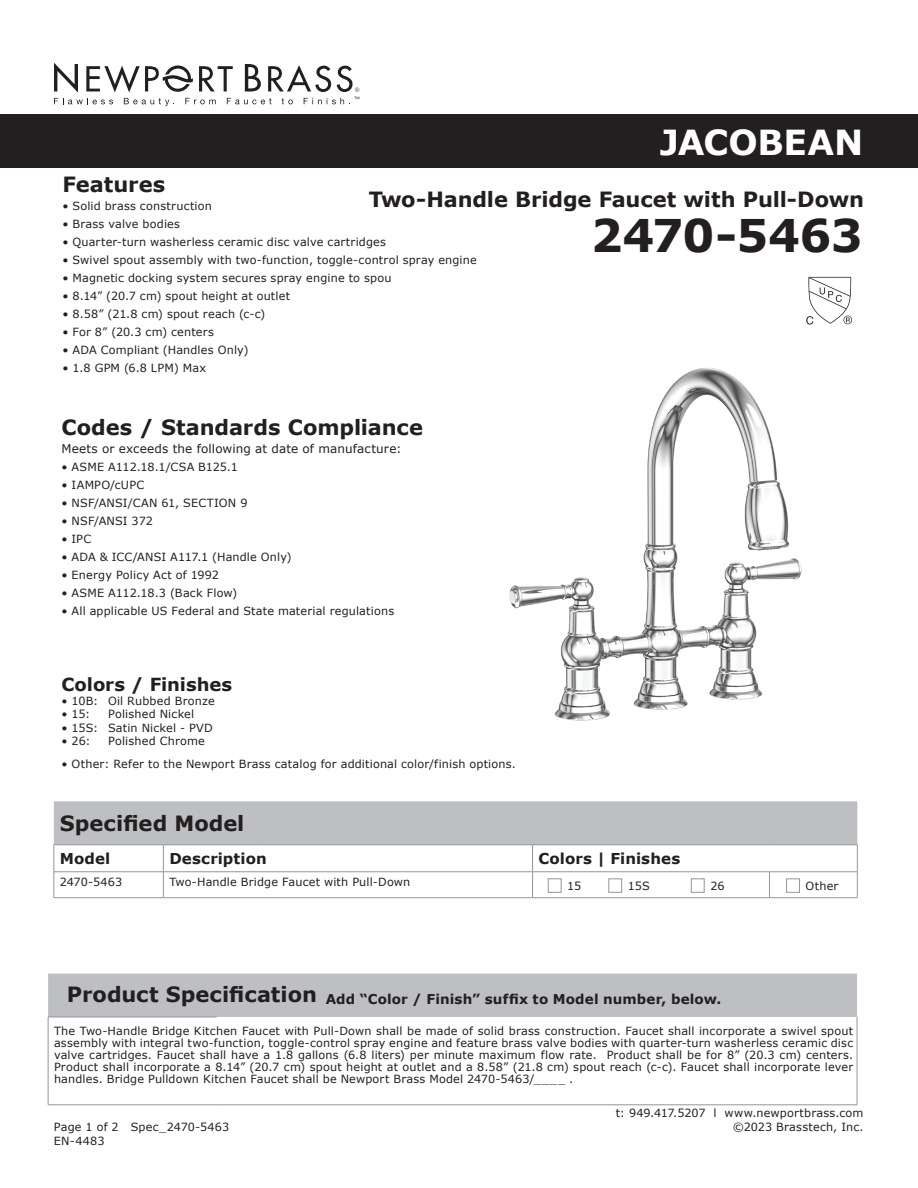
<style>
.page{position:relative;width:918px;height:1188px;background:#fff}
.page>*{position:absolute;margin:0;border:0;box-sizing:border-box;transform-origin:0 0}
.t1{font:700 45px "Verdana";letter-spacing:-.015em;color:#231f20}
.t2{font:700 34.5px "Verdana";letter-spacing:-.005em;color:#fff}
.t3{font:700 21px "Verdana";letter-spacing:-.005em;color:#231f20}
.t4{font:700 18px "Verdana";letter-spacing:-.005em;color:#231f20}
.t5{font:700 15px "Verdana";letter-spacing:.005em;color:#231f20}
.t6{font:700 13.5px "Verdana";letter-spacing:.01em;color:#231f20}
.t7{font:12px "Verdana";letter-spacing:.01em;color:#231f20}
.t8{font:11.25px/12px "Verdana";letter-spacing:.015em;color:#231f20;text-align:right}
.s1{font-size:21px}
</style>
<div class="page">
<div style="left:0;top:114px;width:918px;height:54px;background:#231f20"></div>
<svg style="left:54px;top:63px;width:305px;height:43px"></svg>
<div style="left:48px;top:974px;width:809px;height:43px;background:#bebfc2"></div>
<hr style="left:857px;top:1017px;width:1px;height:88px;background:#939598">
<hr style="left:48px;top:1017px;width:169px;height:1px;background:#939598">
<hr style="left:48px;top:1017px;width:1px;height:88px;background:#939598">
<hr style="left:48px;top:1105px;width:169px;height:1px;background:#939598">
<hr style="left:217px;top:1105px;width:640px;height:1px;background:#939598">
<svg style="left:54px;top:801px;width:804px;height:96px"></svg>
<hr style="left:54px;top:897px;width:109px;height:1px;background:#939598">
<hr style="left:163px;top:897px;width:97px;height:1px;background:#939598">
<hr style="left:260px;top:897px;width:273px;height:1px;background:#939598">
<hr style="left:533px;top:897px;width:237px;height:1px;background:#939598">
<hr style="left:770px;top:897px;width:88px;height:1px;background:#939598">
<img style="left:509px;top:368px;width:293px;height:353px">
<svg style="left:806px;top:277px;width:46px;height:48px"></svg>
<h2 class="t2" style="left:660px;top:120px;width:205px">JACOBEAN</h2>
<h3 class="t3" style="left:62px;top:171px;width:105px">Features</h3>
<p class="t8" style="left:62px;top:200px;width:151px">• Solid brass construction</p>
<p class="t8" style="left:62px;top:218px;width:119px">• Brass valve bodies</p>
<p class="t8" style="left:62px;top:236px;width:325px">• Quarter-turn washerless ceramic disc valve cartridges</p>
<p class="t8" style="left:62px;top:254px;width:416px">• Swivel spout assembly with two-function, toggle-control spray engine</p>
<p class="t8" style="left:62px;top:272px;width:331px">• Magnetic docking system secures spray engine to spou</p>
<p class="t8" style="left:62px;top:290px;width:229px">• 8.14” (20.7 cm) spout height at outlet</p>
<p class="t8" style="left:62px;top:308px;width:204px">• 8.58” (21.8 cm) spout reach (c-c)</p>
<p class="t8" style="left:62px;top:326px;width:153px">• For 8” (20.3 cm) centers</p>
<p class="t8" style="left:62px;top:344px;width:188px">• ADA Compliant (Handles Only)</p>
<p class="t8" style="left:62px;top:362px;width:145px">• 1.8 GPM (6.8 LPM) Max</p>
<h3 class="t3" style="left:369px;top:186px;width:497px">Two-Handle Bridge Faucet with Pull-Down</h3>
<h1 class="t1" style="left:591px;top:207px;width:273px">2470-5463</h1>
<h3 class="t3" style="left:62px;top:414px;width:363px">Codes / Standards Compliance</h3>
<p class="t7" style="left:62px;top:441px;width:342px">Meets or exceeds the following at date of manufacture:</p>
<p class="t8" style="left:62px;top:461px;width:178px">• ASME A112.18.1/CSA B125.1</p>
<p class="t8" style="left:62px;top:479px;width:84px">• IAMPO/cUPC</p>
<p class="t8" style="left:62px;top:497px;width:188px">• NSF/ANSI/CAN 61, SECTION 9</p>
<p class="t8" style="left:62px;top:515px;width:93px">• NSF/ANSI 372</p>
<p class="t8" style="left:62px;top:533px;width:31px">• IPC</p>
<p class="t8" style="left:62px;top:551px;width:232px">• ADA &amp; ICC/ANSI A117.1 (Handle Only)</p>
<p class="t8" style="left:62px;top:569px;width:159px">• Energy Policy Act of 1992</p>
<p class="t8" style="left:62px;top:587px;width:177px">• ASME A112.18.3 (Back Flow)</p>
<p class="t8" style="left:62px;top:605px;width:334px">• All applicable US Federal and State material regulations</p>
<h3 class="t4" style="left:62px;top:673px;width:172px">Colors / Finishes</h3>
<p class="t8" style="left:62px;top:695px;width:155px">• 10B: Oil Rubbed Bronze</p>
<p class="t8" style="left:62px;top:708px;width:30px">• 15:</p>
<p class="t8" style="left:108px;top:708px;width:88px">Polished Nickel</p>
<p class="t8" style="left:62px;top:722px;width:153px">• 15S: Satin Nickel - PVD</p>
<p class="t8" style="left:62px;top:735px;width:31px">• 26:</p>
<p class="t8" style="left:108px;top:735px;width:98px">Polished Chrome</p>
<p class="t8" style="left:62px;top:758px;width:456px">• Other: Refer to the Newport Brass catalog for additional color/finish options.</p>
<h3 class="t3" style="left:60px;top:810px;width:186px">Specified Model</h3>
<h3 class="t5" style="left:60px;top:849px;width:52px">Model</h3>
<h3 class="t5" style="left:169px;top:849px;width:99px">Description</h3>
<h3 class="t5" style="left:539px;top:849px;width:143px">Colors | Finishes</h3>
<p class="t8" style="left:60px;top:876px;width:64px">2470-5463</p>
<p class="t8" style="left:169px;top:876px;width:242px">Two-Handle Bridge Faucet with Pull-Down</p>
<p class="t8" style="left:567px;top:880px;width:16px">15</p>
<p class="t8" style="left:628px;top:880px;width:23px">15S</p>
<p class="t8" style="left:710px;top:880px;width:16px">26</p>
<p class="t8" style="left:806px;top:880px;width:34px">Other</p>
<p class="t6" style="left:67px;top:990px;width:656px"><span class="s1">Product Specification</span> Add “Color / Finish” suffix to Model number, below.</p>
<p class="t8" style="left:54px;top:1025px;width:801px;text-align:justify">The Two-Handle Bridge Kitchen Faucet with Pull-Down shall be made of solid brass construction. Faucet shall incorporate a swivel spout assembly with integral two-function, toggle-control spray engine and feature brass valve bodies with quarter-turn washerless ceramic disc valve cartridges. Faucet shall have a 1.8 gallons (6.8 liters) per minute maximum flow rate. Product shall be for 8” (20.3 cm) centers.<br>Product shall incorporate a 8.14” (20.7 cm) spout height at outlet and a 8.58” (21.8 cm) spout reach (c-c). Faucet shall incorporate lever handles. Bridge Pulldown Kitchen Faucet shall be Newport Brass Model 2470-5463/____ .</p>
<p class="t8" style="left:54px;top:1121px;width:177px;line-height:13.5px;text-align:left">Page 1 of 2 Spec_2470-5463<br>EN-4483</p>
<p class="t8" style="left:616px;top:1107px;width:249px;line-height:13.5px">t: 949.417.5207 l www.newportbrass.com ©2023 Brasstech, Inc.</p>
</div>
